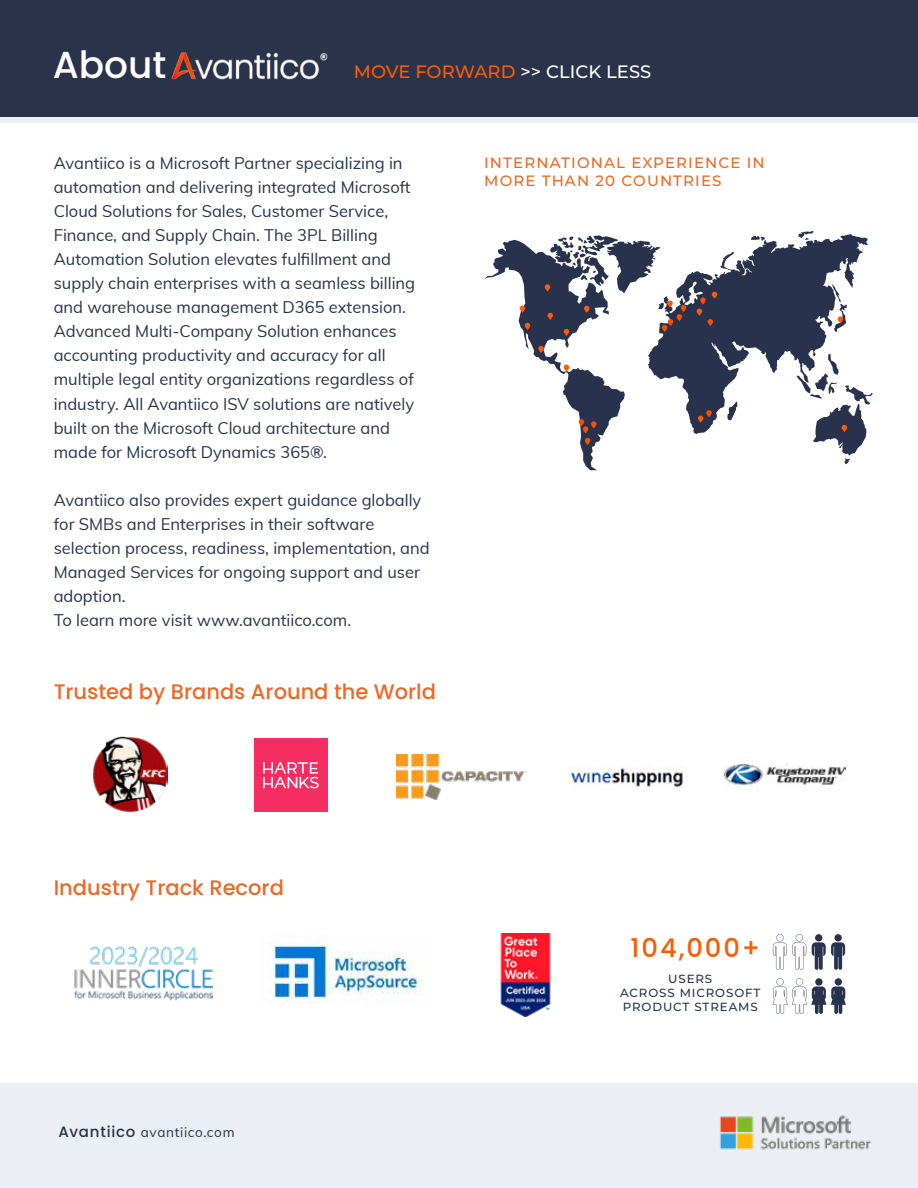
<style>
.page{position:relative;width:918px;height:1188px;background:#fff}
.page>*{position:absolute;margin:0;border:0;box-sizing:border-box;transform-origin:0 0}
.t1{font:500 37.5px "Poppins";color:#fff}
.t2{font:500 25.8px "Poppins";letter-spacing:.075em;color:#fb5c03}
.t3{font:500 21px "Poppins";color:#ed6824}
.t4{font:500 18px "Montserrat";color:#fd5c02}
.t5{font:16.5px/24px "Muli";color:#28334b}
.t6{font:500 15px/18px "Montserrat";letter-spacing:.075em;color:#ed6824}
.t7{font:13.5px "Muli";letter-spacing:.05em;color:#2a3349}
.t8{font:500 11.85px/14.2px "Montserrat";letter-spacing:.075em;color:#28324d;text-align:center}
.s1{color:#fff}
.s2{font-family:"Poppins";font-weight:500;font-size:15px}
</style>
<div class="page">
<div style="left:0;top:0;width:918px;height:117px;background:#2a3349"></div>
<div style="left:0;top:1084px;width:918px;height:104px;background:#ebeef2"></div>
<img style="left:720px;top:1115px;width:152px;height:35px">
<img style="left:74px;top:946px;width:138px;height:55px">
<div style="left:815px;top:934px;width:7px;height:7px;background:#28324d;border-radius:50%"></div>
<svg style="left:812px;top:942px;width:33px;height:28px"></svg>
<div style="left:834px;top:934px;width:8px;height:7px;background:#28324d;border-radius:50%"></div>
<svg style="left:773px;top:934px;width:33px;height:36px"></svg>
<svg style="left:772px;top:978px;width:74px;height:36px"></svg>
<img style="left:93px;top:737px;width:75px;height:75px">
<svg style="left:799px;top:231px;width:15px;height:3px"></svg>
<svg style="left:664px;top:234px;width:204px;height:200px;fill:#28324d"></svg>
<svg style="left:728px;top:401px;width:9px;height:19px"></svg>
<svg style="left:797px;top:354px;width:76px;height:110px"></svg>
<svg style="left:698px;top:416px;width:5px;height:7px"></svg>
<svg style="left:832px;top:284px;width:15px;height:48px"></svg>
<svg style="left:667px;top:300px;width:6px;height:8px"></svg>
<svg style="left:697px;top:309px;width:5px;height:7px"></svg>
<svg style="left:712px;top:292px;width:5px;height:7px"></svg>
<svg style="left:484px;top:236px;width:180px;height:234px"></svg>
<svg style="left:591px;top:421px;width:6px;height:7px"></svg>
<svg style="left:668px;top:319px;width:6px;height:7px"></svg>
<svg style="left:681px;top:305px;width:6px;height:7px"></svg>
<svg style="left:677px;top:314px;width:5px;height:7px"></svg>
<svg style="left:708px;top:319px;width:5px;height:7px"></svg>
<svg style="left:700px;top:297px;width:6px;height:8px"></svg>
<svg style="left:662px;top:325px;width:6px;height:7px"></svg>
<div style="left:706px;top:410px;width:6px;height:7px;background:#fb4c01;border-radius:3px"></div>
<svg style="left:583px;top:426px;width:6px;height:7px"></svg>
<img style="left:397px;top:755px;width:129px;height:44px">
<img style="left:274px;top:934px;width:154px;height:70px">
<img style="left:500px;top:934px;width:51px;height:82px">
<img style="left:570px;top:766px;width:114px;height:24px">
<img style="left:725px;top:760px;width:120px;height:27px">
<img style="left:171px;top:52px;width:157px;height:28px">
<div style="left:0;top:117px;width:918px;height:6px;background:#ebeef2"></div>
<div style="left:254px;top:739px;width:73px;height:73px;background:#f62d63"></div>
<svg style="left:263px;top:762px;width:56px;height:26px"></svg>
<h1 class="t1" style="left:53px;top:49px;width:115px">About</h1>
<p class="t4" style="left:354px;top:61px;width:299px">MOVE FORWARD <span class="s1">&gt;&gt; CLICK LESS</span></p>
<p class="t5" style="left:54px;top:153px;width:363px">Avantiico is a Microsoft Partner specializing in automation and delivering integrated Microsoft Cloud Solutions for Sales, Customer Service, Finance, and Supply Chain. The 3PL Billing Automation Solution elevates fulfillment and supply chain enterprises with a seamless billing and warehouse management D365 extension.<br>Advanced Multi-Company Solution enhances accounting productivity and accuracy for all multiple legal entity organizations regardless of industry. All Avantiico ISV solutions are natively built on the Microsoft Cloud architecture and made for Microsoft Dynamics 365®.</p>
<p class="t5" style="left:54px;top:489px;width:377px">Avantiico also provides expert guidance globally for SMBs and Enterprises in their software selection process, readiness, implementation, and Managed Services for ongoing support and user adoption.<br>To learn more visit www.avantiico.com.</p>
<p class="t3" style="left:54px;top:683px;width:384px">Trusted by Brands Around the World</p>
<p class="t6" style="left:484px;top:154px;width:282px">INTERNATIONAL EXPERIENCE IN<br>MORE THAN 20 COUNTRIES</p>
<p class="t3" style="left:54px;top:878px;width:232px">Industry Track Record</p>
<p class="t7" style="left:58px;top:1127px;width:178px"><span class="s2">Avantiico</span> avantiico.com</p>
<h2 class="t2" style="left:631px;top:937px;width:131px">104,000+</h2>
<p class="t8" style="left:620px;top:972px;width:142px">USERS<br>ACROSS MICROSOFT<br>PRODUCT STREAMS</p>
</div>
